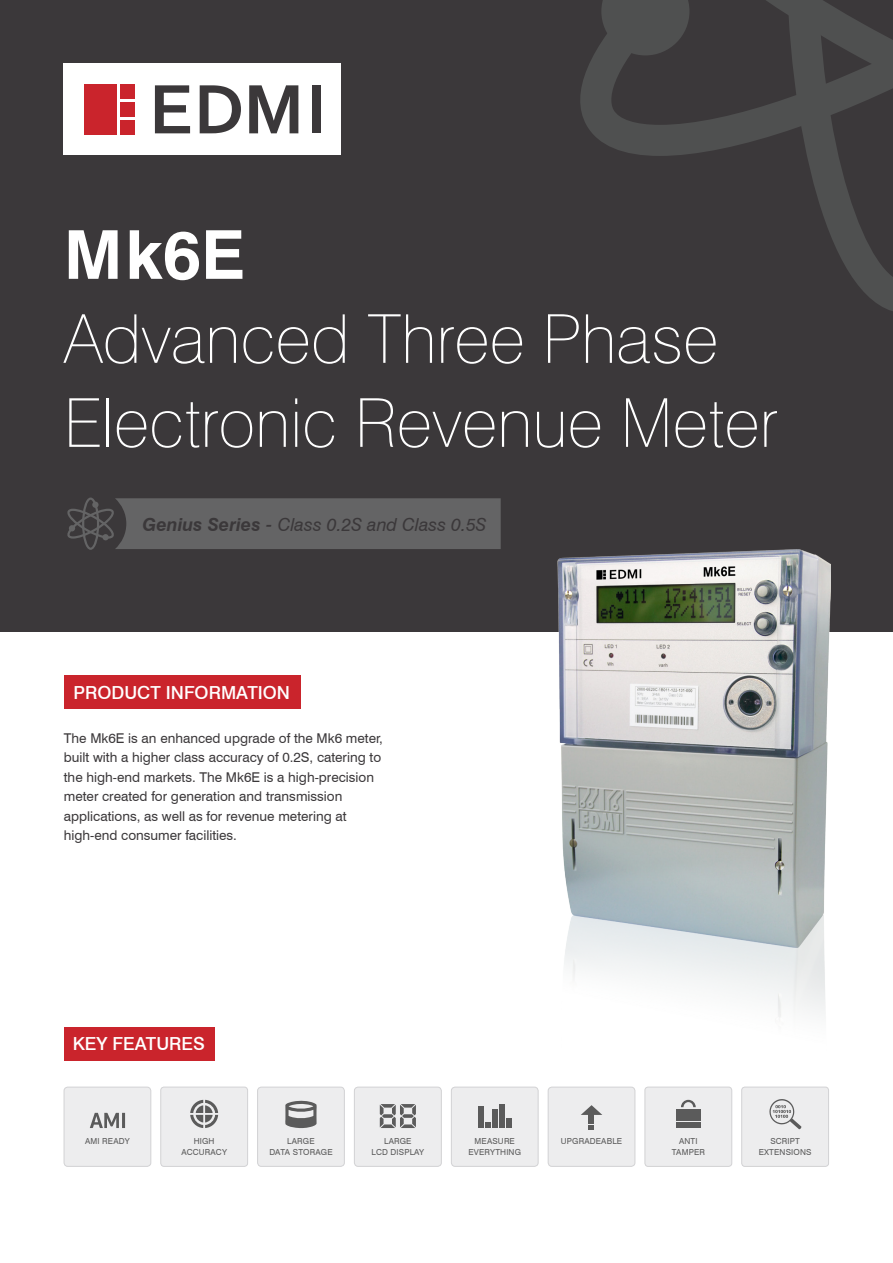
<style>
.page{position:relative;width:893px;height:1263px;background:#fff}
.page>*{position:absolute;margin:0;border:0;box-sizing:border-box;transform-origin:0 0}
.t1{font:100 67.5px/84px "Swiss 721 BT";color:#fff}
.t2{font:italic 18px "Swiss 721 BT";color:#3b383a}
.white_heading{font:500 18px "Swiss 721 BT";color:#fff}
.t3{font:13.5px/19.5px "Swiss 721 BT";color:#3b383a}
.t4{font:8.25px/11.7px "Swiss 721 BT";letter-spacing:.02em;color:#5b5b5b;text-align:center}
.s1{font-weight:700}
.s2{font-weight:500;font-size:19.5px}
</style>
<div class="page">
<div style="left:0;top:0;width:893px;height:631px;background:#3b383a"></div>
<svg style="left:807px;top:156px;width:86px;height:155px"></svg>
<svg style="left:580px;top:0;width:313px;height:156px"></svg>
<svg style="left:601px;top:0;width:88px;height:55px;background:#4c4d4d"></svg>
<img style="left:557px;top:549px;width:274px;height:469px">
<div style="left:64px;top:64px;width:277px;height:91px;background:#fff"></div>
<svg style="left:155px;top:85px;width:35px;height:48px"></svg>
<svg style="left:200px;top:85px;width:41px;height:48px"></svg>
<svg style="left:249px;top:85px;width:49px;height:48px"></svg>
<div style="left:312px;top:85px;width:9px;height:48px;background:#3b383a"></div>
<div style="left:84px;top:84px;width:32px;height:51px;background:#ca242c"></div>
<div style="left:120px;top:84px;width:15px;height:15px;background:#ca242c"></div>
<div style="left:120px;top:120px;width:15px;height:15px;background:#ca242c"></div>
<div style="left:120px;top:102px;width:15px;height:15px;background:#ca242c"></div>
<svg style="left:67px;top:497px;width:434px;height:53px;background:#5e5e5f"></svg>
<div style="left:64px;top:676px;width:236px;height:33px;background:#ca242c"></div>
<div style="left:64px;top:1027px;width:151px;height:33px;background:#ca242c"></div>
<div style="left:451px;top:1087px;width:87px;height:79px;background:#ededee;border-radius:4px"></div>
<div style="left:451px;top:1087px;width:87px;height:79px;border:1px solid #d2d2d4;border-radius:4px"></div>
<div style="left:492px;top:1109px;width:5px;height:19px;background:#5b5b5b"></div>
<div style="left:499px;top:1104px;width:5px;height:24px;background:#5b5b5b"></div>
<div style="left:506px;top:1118px;width:5px;height:10px;background:#5b5b5b"></div>
<svg style="left:485px;top:1123px;width:5px;height:5px"></svg>
<div style="left:478px;top:1106px;width:5px;height:22px;background:#5b5b5b"></div>
<div style="left:548px;top:1087px;width:87px;height:79px;background:#ededee;border-radius:4px"></div>
<div style="left:548px;top:1087px;width:87px;height:79px;border:1px solid #d2d2d4;border-radius:4px"></div>
<svg style="left:581px;top:1105px;width:21px;height:10px"></svg>
<svg style="left:589px;top:1125px;width:5px;height:5px"></svg>
<div style="left:589px;top:1114px;width:5px;height:9px;background:#5b5b5b"></div>
<div style="left:64px;top:1087px;width:87px;height:79px;background:#ededee;border-radius:4px"></div>
<div style="left:64px;top:1087px;width:87px;height:79px;border:1px solid #d2d2d4;border-radius:4px"></div>
<svg style="left:90px;top:1113px;width:35px;height:15px"></svg>
<div style="left:161px;top:1087px;width:87px;height:79px;background:#ededee;border-radius:3px"></div>
<div style="left:161px;top:1087px;width:87px;height:79px;border:1px solid #d2d2d4;border-radius:3px"></div>
<svg style="left:190px;top:1100px;width:28px;height:28px"></svg>
<div style="left:258px;top:1087px;width:86px;height:79px;background:#ededee;border-radius:4px"></div>
<div style="left:257px;top:1087px;width:88px;height:79px;border:1px solid #d2d2d4;border-radius:4px"></div>
<svg style="left:285px;top:1100px;width:32px;height:28px"></svg>
<div style="left:354px;top:1087px;width:87px;height:79px;background:#ededee;border-radius:4px"></div>
<div style="left:354px;top:1087px;width:88px;height:79px;border:1px solid #d2d2d4;border-radius:4px"></div>
<svg style="left:380px;top:1104px;width:36px;height:24px"></svg>
<div style="left:645px;top:1087px;width:87px;height:79px;background:#ededee;border-radius:3px"></div>
<div style="left:645px;top:1087px;width:87px;height:79px;border:1px solid #d2d2d4;border-radius:3px"></div>
<svg style="left:681px;top:1100px;width:15px;height:7px"></svg>
<div style="left:676px;top:1109px;width:25px;height:5px;background:#5b5b5b"></div>
<div style="left:676px;top:1116px;width:25px;height:5px;background:#5b5b5b"></div>
<div style="left:676px;top:1123px;width:25px;height:5px;background:#5b5b5b"></div>
<div style="left:742px;top:1087px;width:87px;height:79px;background:#ededee;border-radius:3px"></div>
<div style="left:741px;top:1087px;width:88px;height:79px;border:1px solid #d2d2d4;border-radius:3px"></div>
<svg style="left:769px;top:1099px;width:32px;height:30px"></svg>
<p class="t1" style="left:64px;top:212px;width:656px"><span class="s1">Mk6E<br></span>Advanced Three Phase</p>
<p class="t1" style="left:64px;top:380px;width:715px">Electronic Revenue Meter</p>
<p class="t2" style="left:142px;top:513px;width:346px"><span class="s1">Genius Series</span> <span class="s2">-</span> Class 0.2S and Class 0.5S</p>
<p class="white_heading" style="left:74px;top:682px;width:218px">PRODUCT INFORMATION</p>
<p class="t3" style="left:64px;top:728px;width:321px">The Mk6E is an enhanced upgrade of the Mk6 meter, built with a higher class accuracy of 0.2S, catering to the high-end markets. The Mk6E is a high-precision meter created for generation and transmission applications, as well as for revenue metering at high-end consumer facilities.</p>
<p class="white_heading" style="left:73px;top:1033px;width:134px">KEY FEATURES</p>
<p class="t4" style="left:85px;top:1135px;width:46px">AMI READY</p>
<p class="t4" style="left:194px;top:1135px;width:22px">HIGH</p>
<p class="t4" style="left:561px;top:1135px;width:63px">UPGRADEABLE</p>
<p class="t4" style="left:181px;top:1146px;width:47px">ACCURACY</p>
<p class="t4" style="left:269px;top:1135px;width:65px">LARGE<br>DATA STORAGE</p>
<p class="t4" style="left:371px;top:1135px;width:54px">LARGE<br>LCD DISPLAY</p>
<p class="t4" style="left:679px;top:1135px;width:20px">ANTI</p>
<p class="t4" style="left:468px;top:1135px;width:54px">MEASURE<br>EVERYTHING</p>
<p class="t4" style="left:672px;top:1146px;width:35px">TAMPER</p>
<p class="t4" style="left:759px;top:1135px;width:54px">SCRIPT<br>EXTENSIONS</p>
</div>
